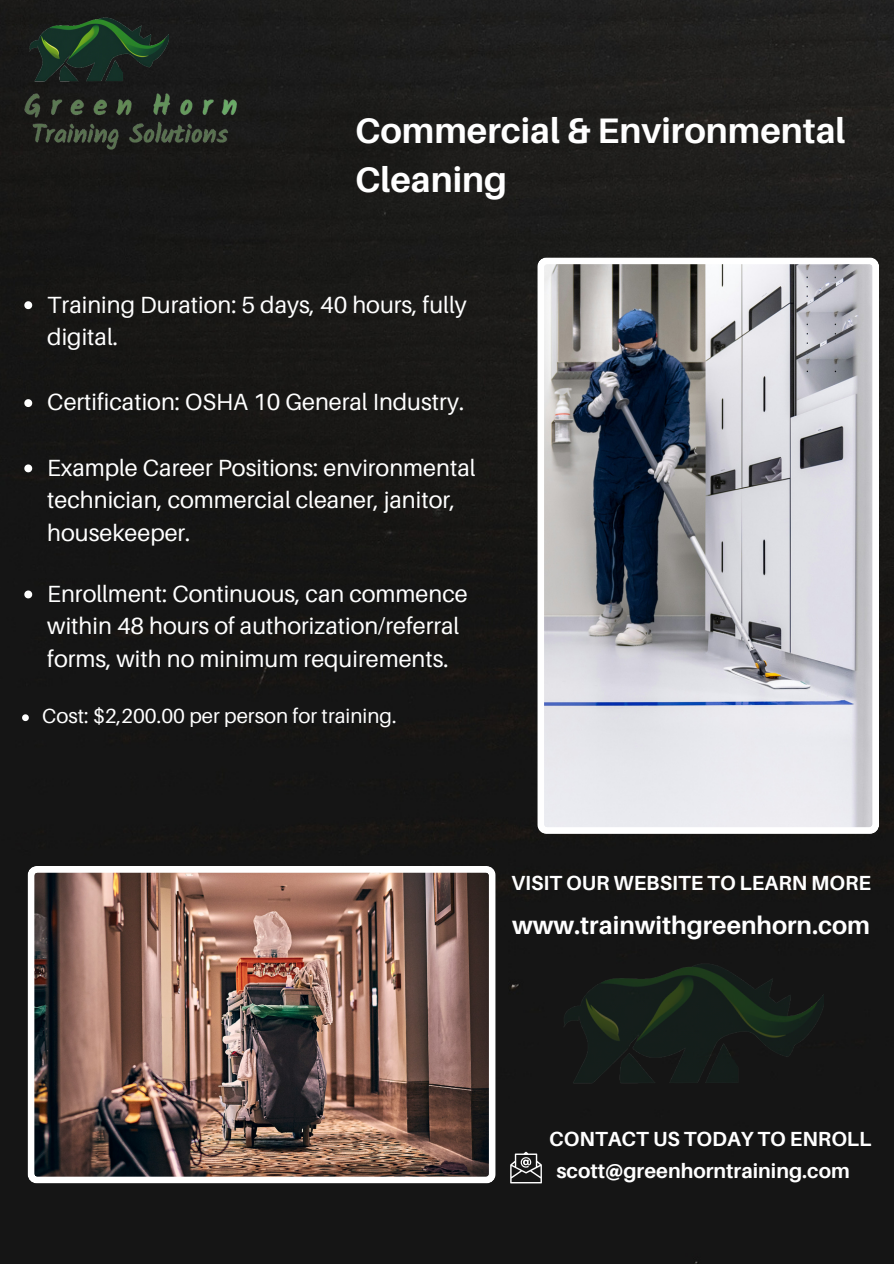
<style>
.page{position:relative;width:894px;height:1264px;background:#fff}
.page>*{position:absolute;margin:0;border:0;box-sizing:border-box;transform-origin:0 0}
.t1{font:700 35.4px/49.5px "Aileron";color:#fff}
.t2{font:700 24.9px "Aileron";color:#fff}
.t3{font:23.4px/32.7px "Aileron";color:#fff}
.t4{font:700 20.4px "Aileron";color:#fff}
.t5{font:20.4px "Aileron";color:#fff}
</style>
<div class="page">
<img style="left:0;top:0;width:893px;height:1262px">
<img style="left:28px;top:0;width:140px;height:89px">
<img style="left:13px;top:89px;width:227px;height:67px">
<svg style="left:537px;top:257px;width:341px;height:576px;background:#b3b5bb"></svg>
<img style="left:28px;top:866px;width:467px;height:317px">
<svg style="left:510px;top:1151px;width:31px;height:32px"></svg>
<img style="left:559px;top:925px;width:264px;height:198px">
<svg style="left:24px;top:301px;width:8px;height:8px"></svg>
<svg style="left:24px;top:399px;width:8px;height:8px"></svg>
<svg style="left:24px;top:464px;width:8px;height:8px"></svg>
<svg style="left:24px;top:590px;width:8px;height:8px"></svg>
<svg style="left:22px;top:714px;width:7px;height:7px"></svg>
<p class="t1" style="left:355px;top:105px;width:492px">Commercial &amp; Environmental<br>Cleaning</p>
<p class="t3" style="left:47px;top:287px;width:421px">Training Duration: 5 days, 40 hours, fully digital.</p>
<h4 class="t3" style="left:47px;top:385px;width:418px">Certification: OSHA 10 General Industry.</h4>
<h2 class="t3" style="left:47px;top:450px;width:429px">Example Career Positions: environmental technician, commercial cleaner, janitor, housekeeper.</h2>
<p class="t3" style="left:47px;top:576px;width:421px">Enrollment: Continuous, can commence within 48 hours of authorization/referral forms, with no minimum requirements.</p>
<h4 class="t5" style="left:42px;top:703px;width:356px">Cost: $2,200.00 per person for training.</h4>
<p class="t4" style="left:511px;top:870px;width:361px">VISIT OUR WEBSITE TO LEARN MORE</p>
<p class="t2" style="left:512px;top:910px;width:359px">www.trainwithgreenhorn.com</p>
<p class="t4" style="left:549px;top:1125px;width:324px">CONTACT US TODAY TO ENROLL</p>
<p class="t4" style="left:556px;top:1157px;width:295px">scott@greenhorntraining.com</p>
</div>
